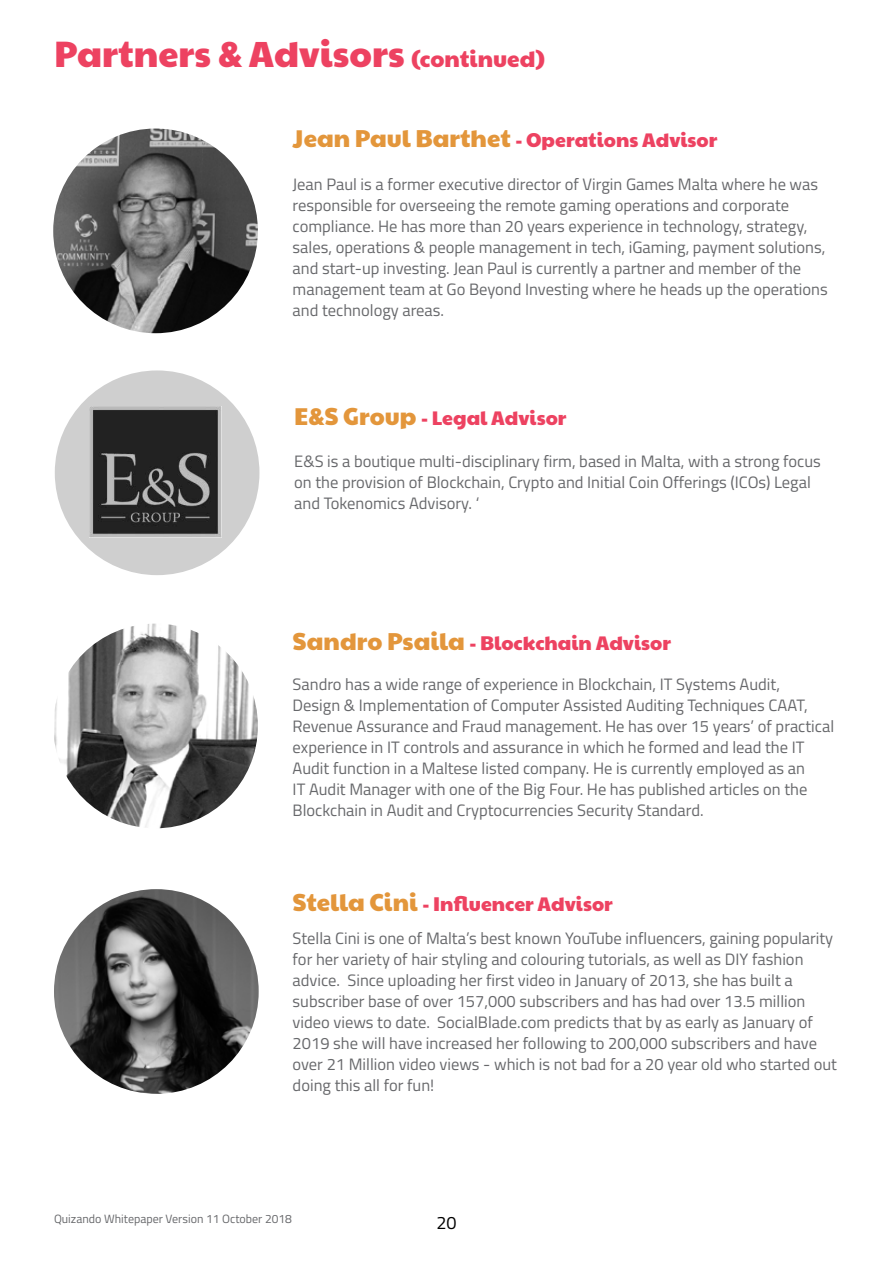
<style>
.page{position:relative;width:893px;height:1263px;background:#fff}
.page>*{position:absolute;margin:0;border:0;box-sizing:border-box;transform-origin:0 0}
.t1{font:36px "Paytone One";color:#ed4261}
.t2{font:19.5px "Paytone One";color:#ed4261}
.t3{font:18px "Titillium Web";color:#000}
.t4{font:16.5px/21px "Titillium Web";color:#67686b}
.t5{font:12px "Titillium Web";color:#67686b}
.s1{font-size:22.5px}
.s2{font-size:24px;color:#e3963b}
</style>
<div class="page">
<div style="left:55px;top:370px;width:204px;height:205px;background:#cfcfcf;border-radius:50%"></div>
<img style="left:90px;top:406px;width:131px;height:132px">
<img style="left:53px;top:624px;width:205px;height:204px;border-radius:102px">
<img style="left:54px;top:889px;width:205px;height:205px;border-radius:102px">
<img style="left:53px;top:129px;width:205px;height:204px;border-radius:102px">
<h1 class="t1" style="left:54px;top:27px;width:492px">Partners &amp; Advisors <span class="s1">(continued)</span></h1>
<p class="t2" style="left:293px;top:125px;width:426px"><span class="s2">Jean Paul Barthet</span> - Operations Advisor</p>
<p class="t4" style="left:293px;top:173px;width:537px">Jean Paul is a former executive director of Virgin Games Malta where he was responsible for overseeing the remote gaming operations and corporate compliance. He has more than 20 years experience in technology, strategy, sales, operations &amp; people management in tech, iGaming, payment solutions, and start-up investing. Jean Paul is currently a partner and member of the management team at Go Beyond Investing where he heads up the operations and technology areas.</p>
<p class="t2" style="left:294px;top:403px;width:274px"><span class="s2">E&amp;S Group</span> - Legal Advisor</p>
<p class="t4" style="left:294px;top:450px;width:528px">E&amp;S is a boutique multi-disciplinary firm, based in Malta, with a strong focus on the provision of Blockchain, Crypto and Initial Coin Offerings (ICOs) Legal and Tokenomics Advisory. ‘</p>
<p class="t2" style="left:293px;top:629px;width:380px"><span class="s2">Sandro Psaila</span> - Blockchain Advisor</p>
<p class="t4" style="left:293px;top:673px;width:543px">Sandro has a wide range of experience in Blockchain, IT Systems Audit,<br>Design &amp; Implementation of Computer Assisted Auditing Techniques CAAT, Revenue Assurance and Fraud management. He has over 15 years’ of practical experience in IT controls and assurance in which he formed and lead the IT Audit function in a Maltese listed company. He is currently employed as an<br>IT Audit Manager with one of the Big Four. He has published articles on the Blockchain in Audit and Cryptocurrencies Security Standard.</p>
<p class="t2" style="left:293px;top:889px;width:322px"><span class="s2">Stella Cini</span> - Influencer Advisor</p>
<p class="t4" style="left:293px;top:927px;width:546px">Stella Cini is one of Malta’s best known YouTube influencers, gaining popularity for her variety of hair styling and colouring tutorials, as well as DIY fashion advice. Since uploading her first video in January of 2013, she has built a subscriber base of over 157,000 subscribers and has had over 13.5 million video views to date. SocialBlade.com predicts that by as early as January of 2019 she will have increased her following to 200,000 subscribers and have over 21 Million video views - which is not bad for a 20 year old who started out doing this all for fun!</p>
<p class="t5" style="left:54px;top:1209px;width:239px">Quizando Whitepaper Version 11 October 2018</p>
<p class="t3" style="left:436px;top:1209px;width:22px">20</p>
</div>
